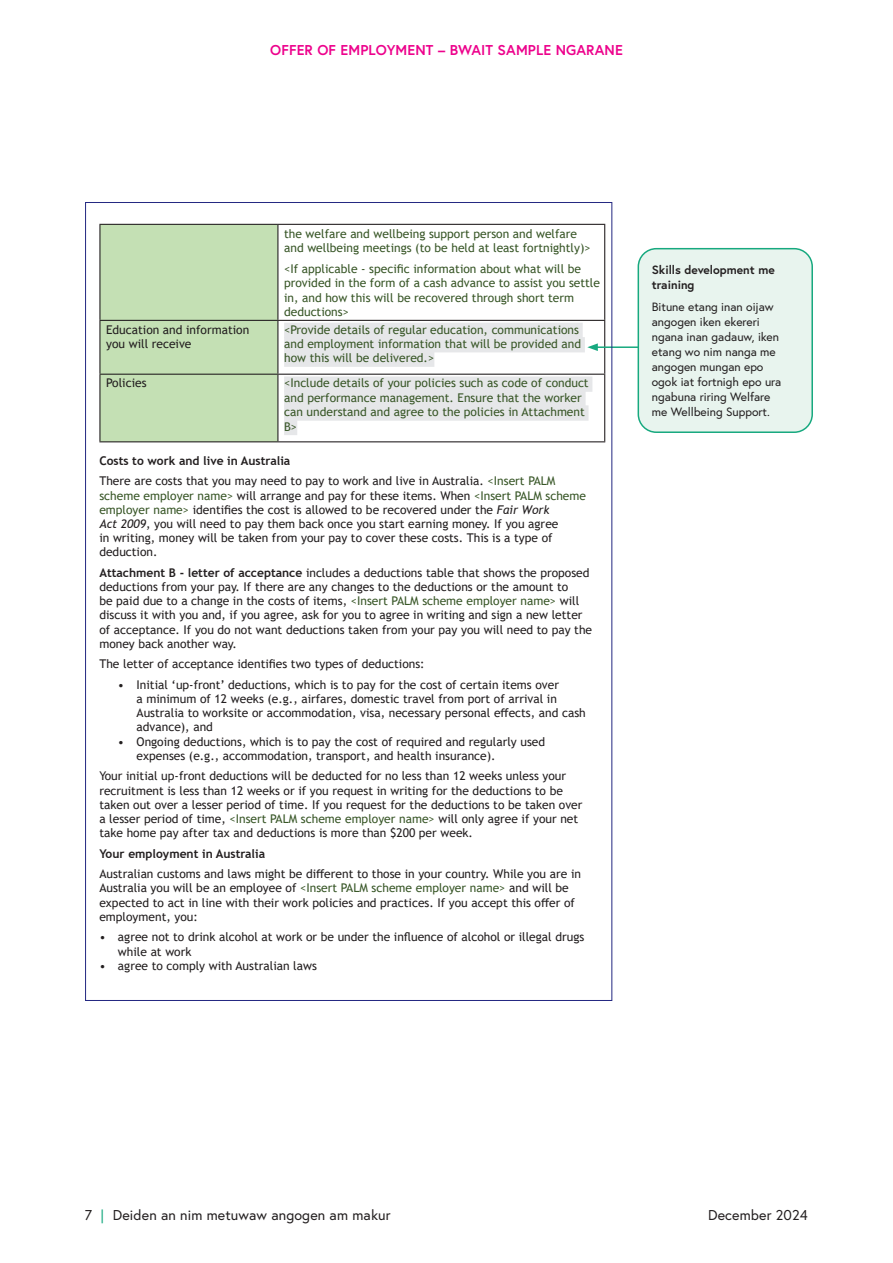
<style>
.page{position:relative;width:893px;height:1263px;background:#fff}
.page>*{position:absolute;margin:0;border:0;box-sizing:border-box;transform-origin:0 0}
.t1{font:14.25px "Europa";letter-spacing:.01em;color:#231f20}
.t2{font:700 14.25px "Europa";letter-spacing:.01em;color:#ed028c}
.t3{font:12px/14.2px "Trebuchet MS";color:#231f20}
.t4{font:12px/14.4px "Trebuchet MS";color:#395728}
.t5{font:12px/15px "Europa";color:#231f20}
.t6{font:700 12px "Trebuchet MS";color:#231f20}
.t7{font:700 12px/15px "Europa";color:#231f20}
.s1{color:#395728}
.s2{font-style:italic}
.s3{font-weight:700}
.s4{color:#17a97f}
</style>
<div class="page">
<div style="left:100px;top:225px;width:177px;height:216px;background:#c4e0b4"></div>
<hr style="left:99px;top:224px;width:179px;height:1px;background:#231f20">
<hr style="left:99px;top:225px;width:1px;height:95px;background:#231f20">
<hr style="left:278px;top:224px;width:327px;height:1px;background:#231f20">
<hr style="left:277px;top:225px;width:1px;height:95px;background:#231f20">
<hr style="left:604px;top:225px;width:1px;height:95px;background:#231f20">
<hr style="left:99px;top:320px;width:179px;height:1px;background:#231f20">
<hr style="left:99px;top:321px;width:1px;height:53px;background:#231f20">
<hr style="left:278px;top:320px;width:327px;height:1px;background:#231f20">
<hr style="left:277px;top:321px;width:1px;height:53px;background:#231f20">
<hr style="left:604px;top:321px;width:1px;height:53px;background:#231f20">
<hr style="left:99px;top:374px;width:179px;height:1px;background:#231f20">
<hr style="left:99px;top:375px;width:1px;height:66px;background:#231f20">
<hr style="left:278px;top:374px;width:327px;height:1px;background:#231f20">
<hr style="left:277px;top:375px;width:1px;height:66px;background:#231f20">
<hr style="left:604px;top:375px;width:1px;height:66px;background:#231f20">
<hr style="left:99px;top:441px;width:179px;height:1px;background:#231f20">
<hr style="left:278px;top:441px;width:327px;height:1px;background:#231f20">
<hr style="left:595px;top:346px;width:135px;height:2px;background:#17a97f">
<svg style="left:587px;top:343px;width:11px;height:8px"></svg>
<div style="left:638px;top:249px;width:174px;height:183px;background:#e8f4ee;border-radius:18px"></div>
<div style="left:284px;top:323px;width:299px;height:15px;background:#e6e7e9"></div>
<div style="left:284px;top:337px;width:301px;height:15px;background:#e6e7e9"></div>
<div style="left:284px;top:352px;width:150px;height:15px;background:#e6e7e9"></div>
<div style="left:284px;top:376px;width:308px;height:16px;background:#e6e7e9"></div>
<div style="left:284px;top:391px;width:302px;height:15px;background:#e6e7e9"></div>
<div style="left:284px;top:405px;width:304px;height:16px;background:#e6e7e9"></div>
<div style="left:284px;top:420px;width:13px;height:15px;background:#e6e7e9"></div>
<div style="left:638px;top:248px;width:175px;height:185px;border:2px solid #17a97f;border-radius:18px"></div>
<p class="t2" style="left:270px;top:40px;width:354px">OFFER OF EMPLOYMENT – BWAIT SAMPLE NGARANE</p>
<p class="t4" style="left:284px;top:226px;width:308px">the welfare and wellbeing support person and welfare and wellbeing meetings (to be held at least fortnightly)&gt;</p>
<p class="t4" style="left:284px;top:261px;width:317px">&lt;If applicable - specific information about what will be provided in the form of a cash advance to assist you settle in, and how this will be recovered through short term deductions&gt;</p>
<p class="t7" style="left:652px;top:262px;width:124px">Skills development me training</p>
<p class="t5" style="left:652px;top:299px;width:131px">Bitune etang inan oijaw angogen iken ekereri ngana inan gadauw, iken etang wo nim nanga me angogen mungan epo ogok iat fortnigh epo ura ngabuna riring Welfare me Wellbeing Support.</p>
<p class="t3" style="left:106px;top:322px;width:145px">Education and information you will receive</p>
<p class="t4" style="left:284px;top:322px;width:298px">&lt;Provide details of regular education, communications and employment information that will be provided and how this will be delivered.&gt;</p>
<p class="t3" style="left:106px;top:376px;width:42px">Policies</p>
<p class="t4" style="left:284px;top:376px;width:306px">&lt;Include details of your policies such as code of conduct and performance management. Ensure that the worker can understand and agree to the policies in Attachment B&gt;</p>
<p class="t6" style="left:99px;top:453px;width:192px">Costs to work and live in Australia</p>
<p class="t3" style="left:99px;top:474px;width:488px">There are costs that you may need to pay to work and live in Australia. <span class="s1">&lt;Insert PALM scheme employer name&gt;</span> will arrange and pay for these items. When <span class="s1">&lt;Insert PALM scheme employer name&gt;</span> identifies the cost is allowed to be recovered under the <span class="s2">Fair Work<br>Act 2009</span>, you will need to pay them back once you start earning money. If you agree<br>in writing, money will be taken from your pay to cover these costs. This is a type of deduction.</p>
<p class="t3" style="left:99px;top:565px;width:494px"><span class="s3">Attachment B - letter of acceptance</span> includes a deductions table that shows the proposed deductions from your pay. If there are any changes to the deductions or the amount to<br>be paid due to a change in the costs of items, <span class="s1">&lt;Insert PALM scheme employer name&gt;</span> will discuss it with you and, if you agree, ask for you to agree in writing and sign a new letter of acceptance. If you do not want deductions taken from your pay you will need to pay the money back another way.</p>
<p class="t3" style="left:99px;top:657px;width:327px">The letter of acceptance identifies two types of deductions:</p>
<p class="t3" style="left:137px;top:677px;width:451px;text-indent:-19px">• Initial ‘up-front’ deductions, which is to pay for the cost of certain items over<br>a minimum of 12 weeks (e.g., airfares, domestic travel from port of arrival in Australia to worksite or accommodation, visa, necessary personal effects, and cash advance), and</p>
<p class="t3" style="left:137px;top:734px;width:410px;text-indent:-19px">• Ongoing deductions, which is to pay the cost of required and regularly used expenses (e.g., accommodation, transport, and health insurance).</p>
<p class="t3" style="left:99px;top:769px;width:485px">Your initial up-front deductions will be deducted for no less than 12 weeks unless your recruitment is less than 12 weeks or if you request in writing for the deductions to be taken out over a lesser period of time. If you request for the deductions to be taken over a lesser period of time, <span class="s1">&lt;Insert PALM scheme employer name&gt;</span> will only agree if your net take home pay after tax and deductions is more than $200 per week.</p>
<p class="t6" style="left:99px;top:846px;width:167px">Your employment in Australia</p>
<p class="t3" style="left:99px;top:866px;width:483px">Australian customs and laws might be different to those in your country. While you are in Australia you will be an employee of <span class="s1">&lt;Insert PALM scheme employer name&gt;</span> and will be expected to act in line with their work policies and practices. If you accept this offer of employment, you:</p>
<p class="t3" style="left:118px;top:930px;width:468px;text-indent:-19px">• agree not to drink alcohol at work or be under the influence of alcohol or illegal drugs while at work</p>
<p class="t3" style="left:99px;top:959px;width:219px">• agree to comply with Australian laws</p>
<p class="t1" style="left:85px;top:1205px;width:307px">7 <span class="s4">|</span> Deiden an nim metuwaw angogen am makur</p>
<p class="t1" style="left:708px;top:1205px;width:101px">December 2024</p>
</div>
